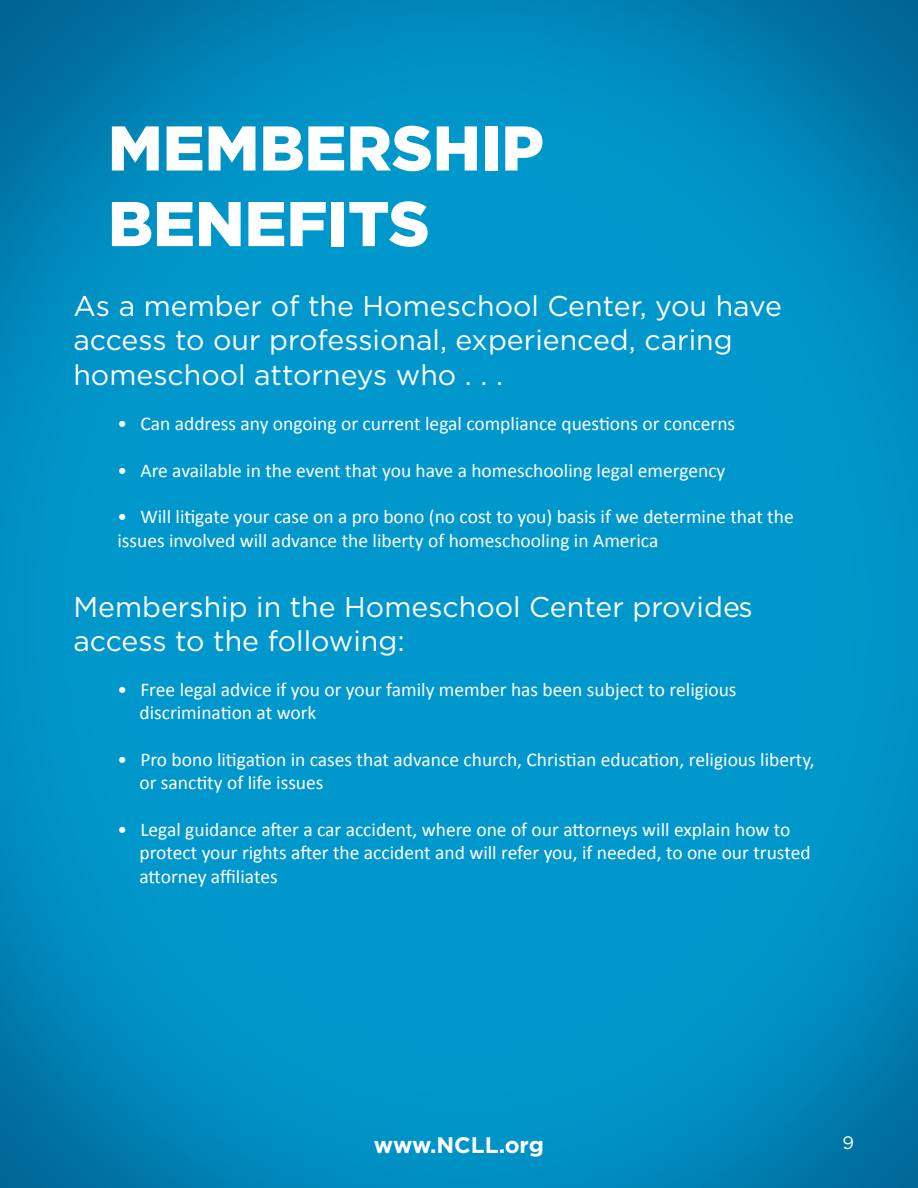
<style>
.page{position:relative;width:918px;height:1188px;background:#fff}
.page>*{position:absolute;margin:0;border:0;box-sizing:border-box;transform-origin:0 0}
.t1{font:900 63px "Gotham HTF";color:#fff}
.t2{font:28.5px "Gotham HTF";color:#fff}
.t3{font:700 22.5px "Gotham HTF";color:#fff}
.t4{font:19.5px "Calibri";color:#fff}
.t5{font:18px "Gotham HTF";color:#fff}
</style>
<div class="page">
<img style="left:0;top:0;width:918px;height:1188px">
<p class="t1" style="left:108px;top:112px;width:437px">MEMBERSHIP</p>
<p class="t1" style="left:108px;top:187px;width:323px">BENEFITS</p>
<p class="t2" style="left:73px;top:290px;width:710px">As a member of the Homeschool Center, you have</p>
<p class="t2" style="left:73px;top:325px;width:661px">access to our professional, experienced, caring</p>
<p class="t2" style="left:73px;top:359px;width:431px">homeschool attorneys who . . .</p>
<p class="t4" style="left:117px;top:411px;width:619px">• Can address any ongoing or current legal compliance questions or concerns</p>
<p class="t4" style="left:117px;top:458px;width:610px">• Are available in the event that you have a homeschooling legal emergency</p>
<p class="t4" style="left:117px;top:505px;width:678px">• Will litigate your case on a pro bono (no cost to you) basis if we determine that the</p>
<p class="t4" style="left:117px;top:528px;width:542px">issues involved will advance the liberty of homeschooling in America</p>
<p class="t2" style="left:73px;top:591px;width:681px">Membership in the Homeschool Center provides</p>
<p class="t2" style="left:73px;top:625px;width:333px">access to the following:</p>
<p class="t4" style="left:117px;top:677px;width:621px">• Free legal advice if you or your family member has been subject to religious</p>
<p class="t4" style="left:139px;top:700px;width:178px">discrimination at work</p>
<p class="t4" style="left:117px;top:747px;width:699px">• Pro bono litigation in cases that advance church, Christian education, religious liberty,</p>
<p class="t4" style="left:139px;top:771px;width:186px">or sanctity of life issues</p>
<p class="t4" style="left:117px;top:817px;width:675px">• Legal guidance after a car accident, where one of our attorneys will explain how to</p>
<p class="t4" style="left:139px;top:841px;width:673px">protect your rights after the accident and will refer you, if needed, to one our trusted</p>
<p class="t4" style="left:139px;top:864px;width:140px">attorney affiliates</p>
<p class="t3" style="left:374px;top:1132px;width:172px">www.NCLL.org</p>
<p class="t5" style="left:842px;top:1133px;width:13px">9</p>
</div>
